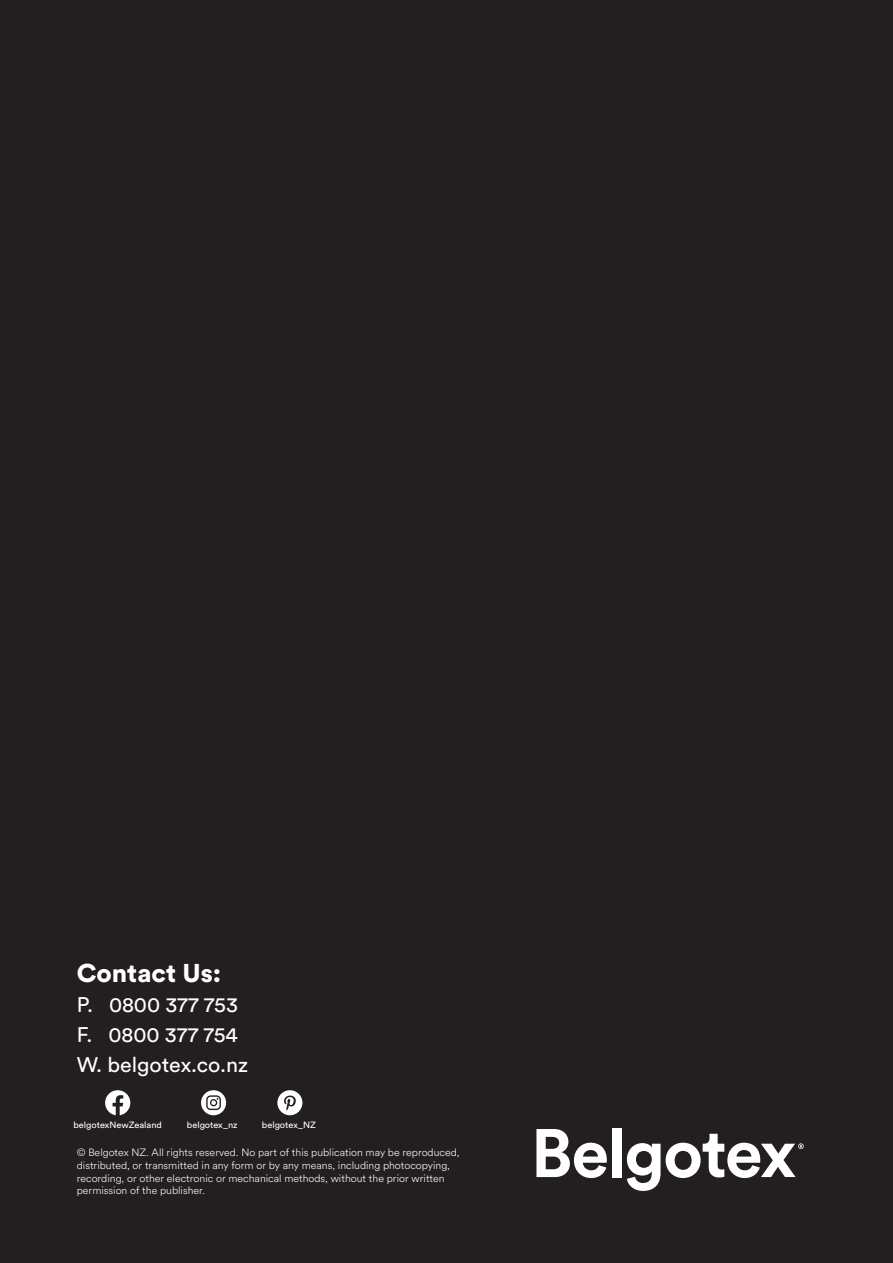
<style>
.page{position:relative;width:893px;height:1263px;background:#231f20}
.page>*{position:absolute;margin:0;border:0;box-sizing:border-box;transform-origin:0 0}
.t1{font:900 25.5px "Circular Std";color:#fff}
.t2{font:21px/30px "Circular Std";letter-spacing:-.005em;color:#fff}
.t3{font:300 10.5px/12.6px "Circular Air";color:#fff}
.t4{font:9px "Circular Std";color:#fff}
</style>
<div class="page">
<svg style="left:536px;top:1129px;width:71px;height:49px"></svg>
<div style="left:613px;top:1128px;width:9px;height:49px;background:#fff"></div>
<svg style="left:627px;top:1143px;width:33px;height:48px"></svg>
<svg style="left:666px;top:1134px;width:138px;height:44px"></svg>
<svg style="left:105px;top:1090px;width:25px;height:25px"></svg>
<svg style="left:201px;top:1090px;width:25px;height:25px"></svg>
<svg style="left:277px;top:1090px;width:25px;height:25px"></svg>
<h1 class="t1" style="left:77px;top:956px;width:146px">Contact Us:</h1>
<h2 class="t2" style="left:77px;top:989px;width:173px">P. 0800 377 753<br>F. 0800 377 754<br>W. belgotex.co.nz</h2>
<p class="t4" style="left:74px;top:1119px;width:90px">belgotexNewZealand</p>
<p class="t4" style="left:187px;top:1119px;width:52px">belgotex_nz</p>
<p class="t4" style="left:262px;top:1119px;width:55px">belgotex_NZ</p>
<p class="t3" style="left:77px;top:1146px;width:384px">© Belgotex NZ. All rights reserved. No part of this publication may be reproduced, distributed, or transmitted in any form or by any means, including photocopying, recording, or other electronic or mechanical methods, without the prior written permission of the publisher.</p>
</div>
